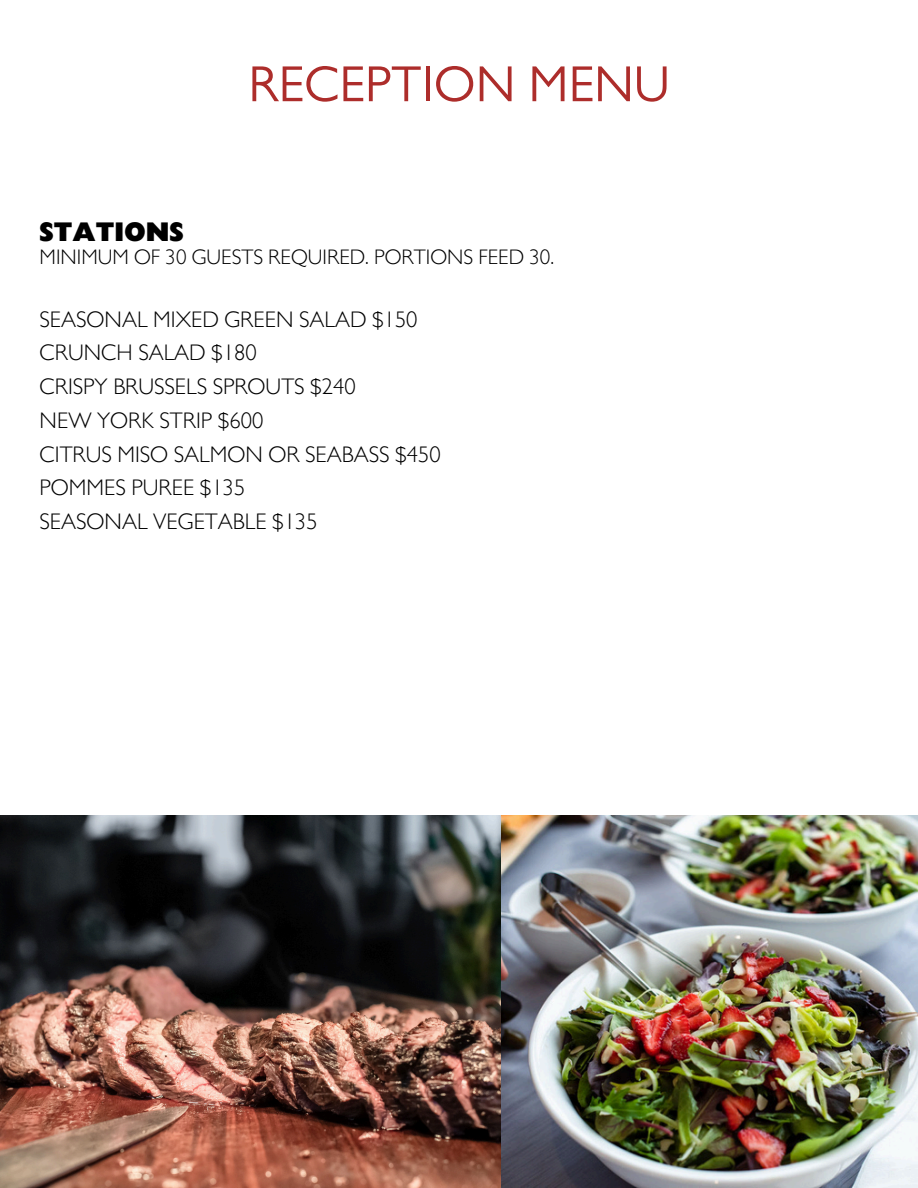
<style>
.page{position:relative;width:918px;height:1188px;background:#fff}
.page>*{position:absolute;margin:0;border:0;box-sizing:border-box;transform-origin:0 0}
.t1{font:51px "Gill Sans";color:#ad2d2b}
.t2{font:700 expanded 27px "Gill Sans Display MT Std";color:#000}
.t3{font:300 22.5px "Gill Sans MT Std";color:#000}
.t4{font:300 21px "Gill Sans MT Std";color:#000}
</style>
<div class="page">
<img style="left:0;top:816px;width:917px;height:372px">
<p class="t1" style="left:248px;top:66px;width:423px">RECEPTION MENU</p>
<p class="t2" style="left:40px;top:223px;width:146px">STATIONS</p>
<p class="t4" style="left:40px;top:249px;width:516px">MINIMUM OF 30 GUESTS REQUIRED. PORTIONS FEED 30.</p>
<p class="t3" style="left:40px;top:311px;width:379px">SEASONAL MIXED GREEN SALAD $150</p>
<p class="t3" style="left:40px;top:345px;width:219px">CRUNCH SALAD $180</p>
<p class="t3" style="left:40px;top:379px;width:318px">CRISPY BRUSSELS SPROUTS $240</p>
<p class="t3" style="left:40px;top:412px;width:225px">NEW YORK STRIP $600</p>
<p class="t3" style="left:40px;top:446px;width:403px">CITRUS MISO SALMON OR SEABASS $450</p>
<p class="t3" style="left:40px;top:480px;width:207px">POMMES PUREE $135</p>
<p class="t3" style="left:40px;top:514px;width:280px">SEASONAL VEGETABLE $135</p>
</div>
